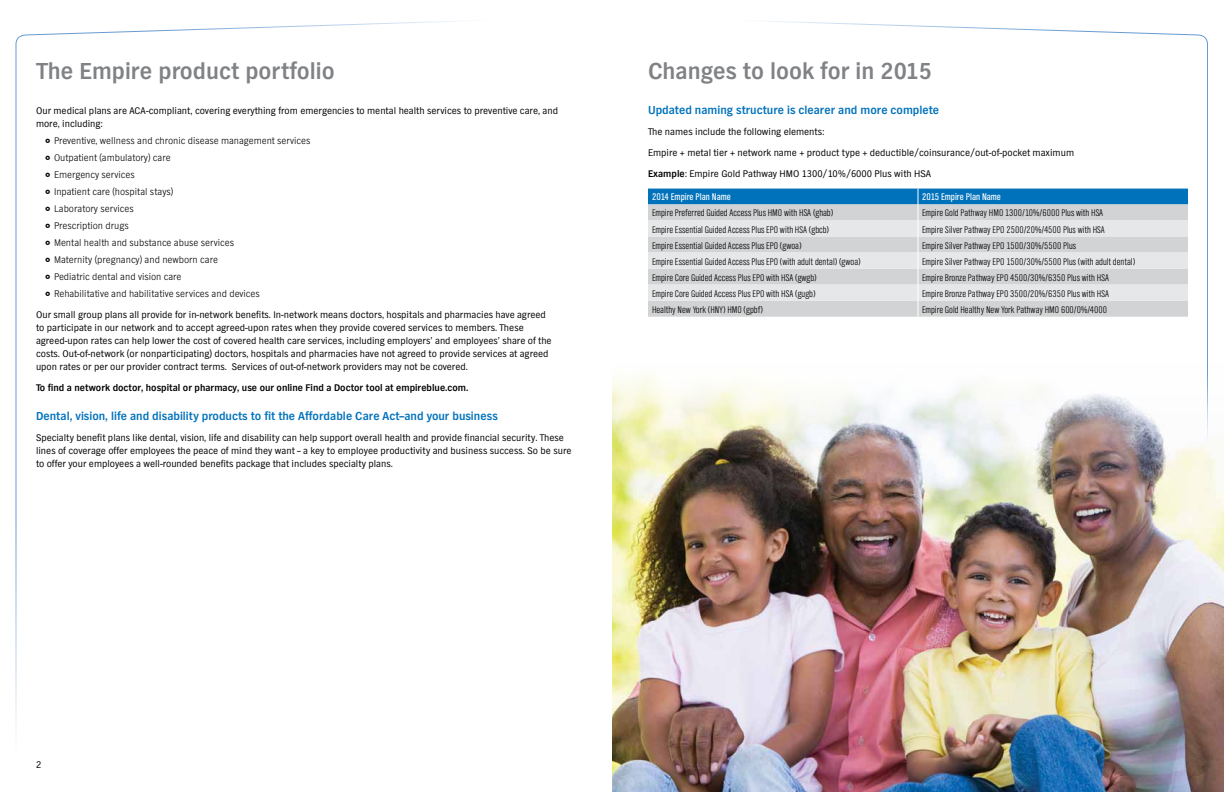
<style>
.page{position:relative;width:1224px;height:792px;background:#fff}
.page>*{position:absolute;margin:0;border:0;box-sizing:border-box;transform-origin:0 0}
.t1{font:700 24px "TV Nord EF";color:#808285}
.t2{font:700 12px "TV Nord EF";color:#0072bc}
.t3{font:10px/13px "TV Nord EF";color:#000}
.t4{font:300 10px "TV Nord Cond EF";color:#000}
.t5{font:300 10px/17px "TV Nord EF";color:#000}
.t6{font:700 10px "TV Nord EF";color:#000}
.t7{font:10px "TV Nord Cond EF";color:#fff}
.s1{font-weight:700}
</style>
<div class="page">
<svg style="left:15px;top:21px;width:443px;height:483px"></svg>
<img style="left:612px;top:355px;width:612px;height:437px">
<svg style="left:648px;top:189px;width:540px;height:128px;background:#c0cfd9"></svg>
<svg style="left:46px;top:138px;width:4px;height:5px"></svg>
<svg style="left:46px;top:155px;width:4px;height:5px"></svg>
<svg style="left:46px;top:172px;width:4px;height:5px"></svg>
<svg style="left:46px;top:189px;width:4px;height:5px"></svg>
<svg style="left:46px;top:206px;width:4px;height:5px"></svg>
<svg style="left:46px;top:223px;width:4px;height:5px"></svg>
<svg style="left:46px;top:240px;width:4px;height:5px"></svg>
<svg style="left:46px;top:257px;width:4px;height:5px"></svg>
<svg style="left:46px;top:274px;width:4px;height:5px"></svg>
<svg style="left:46px;top:291px;width:4px;height:5px"></svg>
<h1 class="t1" style="left:36px;top:57px;width:300px">The Empire product portfolio</h1>
<p class="t3" style="left:36px;top:104px;width:524px">Our medical plans are ACA-compliant, covering everything from emergencies to mental health services to preventive care, and more, including:</p>
<p class="t5" style="left:54px;top:132px;width:258px">Preventive, wellness and chronic disease management services Outpatient (ambulatory) care<br>Emergency services<br>Inpatient care (hospital stays)<br>Laboratory services<br>Prescription drugs<br>Mental health and substance abuse services<br>Maternity (pregnancy) and newborn care<br>Pediatric dental and vision care<br>Rehabilitative and habilitative services and devices</p>
<p class="t3" style="left:36px;top:308px;width:517px">Our small group plans all provide for in-network benefits. In-network means doctors, hospitals and pharmacies have agreed to participate in our network and to accept agreed-upon rates when they provide covered services to members. These agreed-upon rates can help lower the cost of covered health care services, including employers’ and employees’ share of the costs. Out-of-network (or nonparticipating) doctors, hospitals and pharmacies have not agreed to provide services at agreed upon rates or per our provider contract terms. Services of out-of-network providers may not be covered.</p>
<p class="t6" style="left:36px;top:382px;width:434px">To find a network doctor, hospital or pharmacy, use our online Find a Doctor tool at empireblue.com.</p>
<p class="t2" style="left:36px;top:409px;width:463px">Dental, vision, life and disability products to fit the Affordable Care Act–and your business</p>
<p class="t3" style="left:36px;top:431px;width:537px">Specialty benefit plans like dental, vision, life and disability can help support overall health and provide financial security. These lines of coverage offer employees the peace of mind they want – a key to employee productivity and business success. So be sure to offer your employees a well-rounded benefits package that includes specialty plans.</p>
<h1 class="t1" style="left:648px;top:57px;width:285px">Changes to look for in 2015</h1>
<p class="t2" style="left:648px;top:103px;width:293px">Updated naming structure is clearer and more complete</p>
<p class="t3" style="left:648px;top:121px;width:428px;line-height:21px">The names include the following elements:<br>Empire + metal tier + network name + product type + deductible/coinsurance/out-of-pocket maximum<br><span class="s1">Example</span>: Empire Gold Pathway HMO 1300/10%/6000 Plus with HSA</p>
<p class="t7" style="left:652px;top:192px;width:80px">2014 Empire Plan Name</p>
<p class="t7" style="left:922px;top:192px;width:80px">2015 Empire Plan Name</p>
<p class="t4" style="left:652px;top:208px;width:183px">Empire Preferred Guided Access Plus HMO with HSA (ghab)</p>
<p class="t4" style="left:922px;top:208px;width:183px">Empire Gold Pathway HMO 1300/10%/6000 Plus with HSA</p>
<p class="t4" style="left:652px;top:224px;width:179px">Empire Essential Guided Access Plus EPO with HSA (gbcb)</p>
<p class="t4" style="left:922px;top:224px;width:184px">Empire Silver Pathway EPO 2500/20%/4500 Plus with HSA</p>
<p class="t4" style="left:652px;top:240px;width:151px">Empire Essential Guided Access Plus EPO (gwoa)</p>
<p class="t4" style="left:922px;top:240px;width:156px">Empire Silver Pathway EPO 1500/30%/5500 Plus</p>
<p class="t4" style="left:652px;top:256px;width:210px">Empire Essential Guided Access Plus EPO (with adult dental) (gwoa)</p>
<p class="t4" style="left:922px;top:256px;width:215px">Empire Silver Pathway EPO 1500/30%/5500 Plus (with adult dental)</p>
<p class="t4" style="left:652px;top:272px;width:166px">Empire Core Guided Access Plus EPO with HSA (gwgb)</p>
<p class="t4" style="left:922px;top:272px;width:189px">Empire Bronze Pathway EPO 4500/30%/6350 Plus with HSA</p>
<p class="t4" style="left:652px;top:288px;width:165px">Empire Core Guided Access Plus EPO with HSA (gugb)</p>
<p class="t4" style="left:922px;top:288px;width:189px">Empire Bronze Pathway EPO 3500/20%/6350 Plus with HSA</p>
<p class="t4" style="left:652px;top:304px;width:112px">Healthy New York (HNY) HMO (gpbf)</p>
<p class="t4" style="left:922px;top:304px;width:187px">Empire Gold Healthy New York Pathway HMO 600/0%/4000</p>
<p class="t3" style="left:36px;top:758px;width:7px">2</p>
</div>
